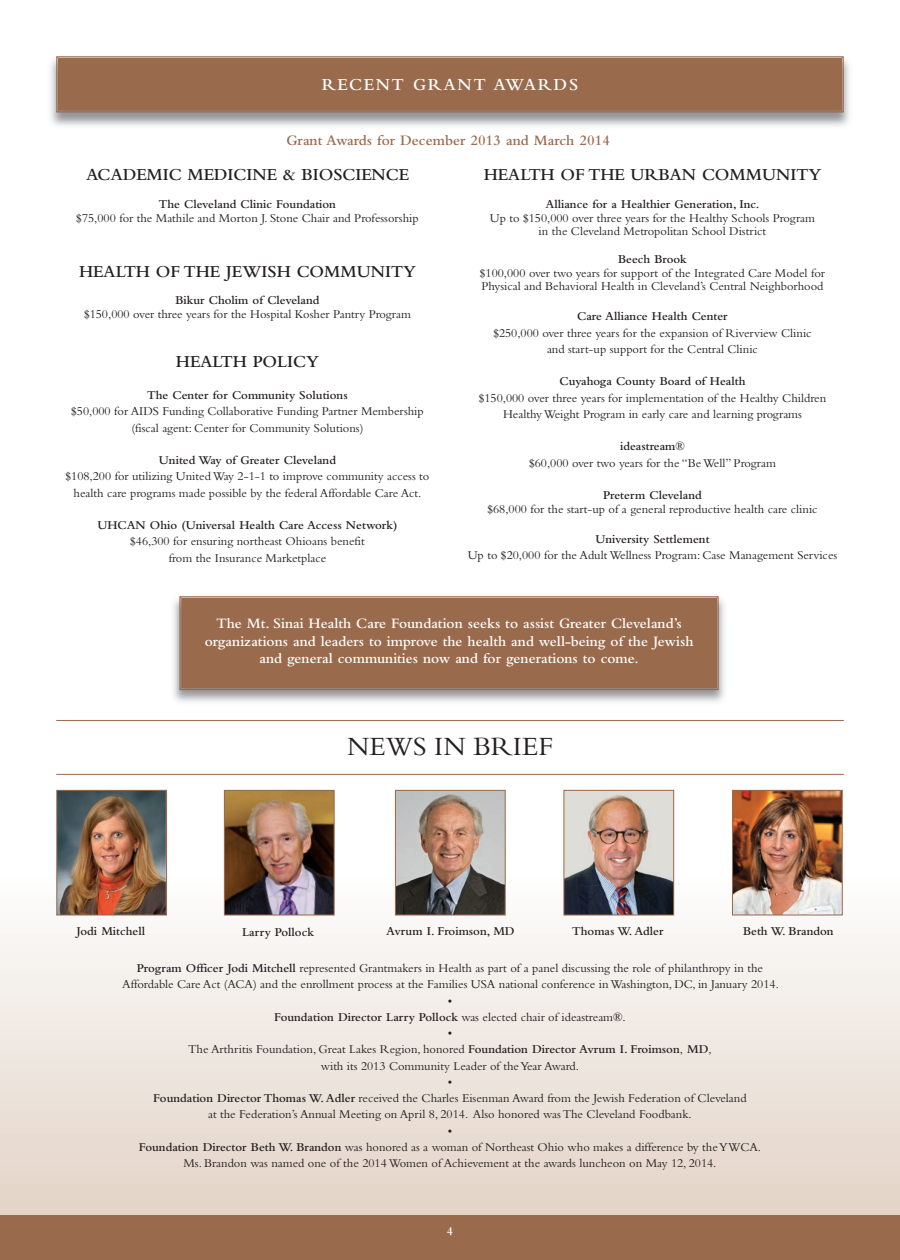
<style>
.page{position:relative;width:900px;height:1260px;background:#fff}
.page>*{position:absolute;margin:0;border:0;box-sizing:border-box;transform-origin:0 0}
.t1{font:27.5px "Bembo";color:#231f20}
.t2{font:600 17.5px "Bembo";color:#231f20}
.t3{font:600 17.5px "Bembo";letter-spacing:.1em;color:#fff}
.t4{font:600 15px/17.5px "Bembo";color:#fff;text-align:center}
.t5{font:600 15px "Bembo";color:#996a4c}
.t6{font:12.5px/16.2px "Bembo";color:#231f20;text-align:center}
.t7{font:600 12.5px "Bembo";color:#231f20}
.t8{font:600 12.5px "Bembo";color:#fff}
.s1{font-weight:600}
</style>
<div class="page">
<svg style="left:0;top:877px;width:900px;height:338px"></svg>
<div style="left:0;top:1215px;width:900px;height:45px;background:#996a4c"></div>
<img style="left:51px;top:60px;width:798px;height:66px">
<div style="left:59px;top:59px;width:782px;height:51px;background:#996a4c"></div>
<div style="left:56px;top:56px;width:788px;height:56px;border:1px solid #996a4c"></div>
<div style="left:58px;top:58px;width:784px;height:52px;border:1px solid #996a4c"></div>
<img style="left:173px;top:599px;width:552px;height:103px">
<div style="left:182px;top:599px;width:534px;height:89px;background:#996a4c"></div>
<div style="left:179px;top:596px;width:540px;height:94px;border:1px solid #996a4c"></div>
<div style="left:181px;top:598px;width:536px;height:90px;border:1px solid #996a4c"></div>
<img style="left:397px;top:792px;width:107px;height:122px">
<div style="left:395px;top:790px;width:111px;height:126px;border:1px solid #996a4c"></div>
<img style="left:58px;top:792px;width:107px;height:122px">
<div style="left:56px;top:790px;width:111px;height:126px;border:1px solid #996a4c"></div>
<img style="left:565px;top:792px;width:107px;height:122px">
<div style="left:563px;top:790px;width:111px;height:126px;border:1px solid #996a4c"></div>
<img style="left:226px;top:792px;width:107px;height:122px">
<div style="left:224px;top:790px;width:111px;height:126px;border:1px solid #996a4c"></div>
<img style="left:734px;top:792px;width:107px;height:122px">
<div style="left:732px;top:790px;width:111px;height:126px;border:1px solid #996a4c"></div>
<hr style="left:56px;top:774px;width:788px;height:1px;background:#996a4c">
<hr style="left:56px;top:720px;width:788px;height:1px;background:#996a4c">
<h2 class="t3" style="left:322px;top:79px;width:258px">RECENT GRANT AWARDS</h2>
<p class="t5" style="left:287px;top:135px;width:325px">Grant Awards for December 2013 and March 2014</p>
<h2 class="t2" style="left:86px;top:169px;width:324px">ACADEMIC MEDICINE &amp; BIOSCIENCE</h2>
<p class="t7" style="left:159px;top:200px;width:179px">The Cleveland Clinic Foundation</p>
<p class="t6" style="left:76px;top:211px;width:344px">$75,000 for the Mathile and Morton J. Stone Chair and Professorship</p>
<h2 class="t2" style="left:79px;top:265px;width:338px">HEALTH OF THE JEWISH COMMUNITY</h2>
<p class="t7" style="left:175px;top:296px;width:146px">Bikur Cholim of Cleveland</p>
<p class="t6" style="left:84px;top:307px;width:328px">$150,000 over three years for the Hospital Kosher Pantry Program</p>
<h2 class="t2" style="left:176px;top:355px;width:145px">HEALTH POLICY</h2>
<p class="t7" style="left:147px;top:391px;width:202px">The Center for Community Solutions</p>
<p class="t6" style="left:71px;top:405px;width:354px">$50,000 for AIDS Funding Collaborative Funding Partner Membership (fiscal agent: Center for Community Solutions)</p>
<p class="t7" style="left:159px;top:456px;width:179px">United Way of Greater Cleveland</p>
<p class="t6" style="left:66px;top:470px;width:365px">$108,200 for utilizing United Way 2-1-1 to improve community access to health care programs made possible by the federal Affordable Care Act.</p>
<p class="t7" style="left:97px;top:521px;width:302px">UHCAN Ohio (Universal Health Care Access Network)</p>
<p class="t6" style="left:130px;top:535px;width:236px">$46,300 for ensuring northeast Ohioans benefit from the Insurance Marketplace</p>
<h2 class="t2" style="left:484px;top:169px;width:339px">HEALTH OF THE URBAN COMMUNITY</h2>
<p class="t7" style="left:546px;top:200px;width:215px">Alliance for a Healthier Generation, Inc.</p>
<p class="t6" style="left:490px;top:212px;width:327px;line-height:13.8px">Up to $150,000 over three years for the Healthy Schools Program in the Cleveland Metropolitan School District</p>
<p class="t7" style="left:618px;top:255px;width:70px">Beech Brook</p>
<p class="t6" style="left:480px;top:267px;width:347px;line-height:13.8px;text-align:left">$100,000 over two years for support of the Integrated Care Model for<br>Physical and Behavioral Health in Cleveland’s Central Neighborhood</p>
<p class="t7" style="left:577px;top:312px;width:152px">Care Alliance Health Center</p>
<p class="t6" style="left:493px;top:326px;width:320px">$250,000 over three years for the expansion of Riverview Clinic and start-up support for the Central Clinic</p>
<p class="t7" style="left:560px;top:377px;width:187px">Cuyahoga County Board of Health</p>
<p class="t6" style="left:479px;top:391px;width:349px">$150,000 over three years for implementation of the Healthy Children<br>Healthy Weight Program in early care and learning programs</p>
<p class="t7" style="left:620px;top:442px;width:66px">ideastream®</p>
<p class="t6" style="left:529px;top:456px;width:248px">$60,000 over two years for the “Be Well” Program</p>
<p class="t7" style="left:603px;top:491px;width:100px">Preterm Cleveland</p>
<p class="t6" style="left:487px;top:502px;width:332px">$68,000 for the start-up of a general reproductive health care clinic</p>
<p class="t7" style="left:595px;top:535px;width:116px">University Settlement</p>
<p class="t6" style="left:468px;top:548px;width:371px">Up to $20,000 for the Adult Wellness Program: Case Management Services</p>
<p class="t4" style="left:205px;top:616px;width:490px">The Mt. Sinai Health Care Foundation seeks to assist Greater Cleveland’s organizations and leaders to improve the health and well-being of the Jewish and general communities now and for generations to come.</p>
<h1 class="t1" style="left:347px;top:737px;width:207px">NEWS IN BRIEF</h1>
<p class="t7" style="left:77px;top:927px;width:70px">Jodi Mitchell</p>
<p class="t7" style="left:242px;top:927px;width:73px">Larry Pollock</p>
<p class="t7" style="left:386px;top:927px;width:130px">Avrum I. Froimson, MD</p>
<p class="t7" style="left:572px;top:927px;width:93px">Thomas W. Adler</p>
<p class="t7" style="left:743px;top:927px;width:92px">Beth W. Brandon</p>
<p class="t6" style="left:122px;top:961px;width:658px"><span class="s1">Program Officer Jodi Mitchell</span> represented Grantmakers in Health as part of a panel discussing the role of philanthropy in the Affordable Care Act (ACA) and the enrollment process at the Families USA national conference in Washington, DC, in January 2014. •<br><span class="s1">Foundation Director Larry Pollock</span> was elected chair of ideastream®.<br>•<br>The Arthritis Foundation, Great Lakes Region, honored <span class="s1">Foundation Director Avrum I. Froimson</span>, <span class="s1">MD</span>,<br>with its 2013 Community Leader of the Year Award.<br>•<br><span class="s1">Foundation Director Thomas W. Adler</span> received the Charles Eisenman Award from the Jewish Federation of Cleveland<br>at the Federation’s Annual Meeting on April 8, 2014. Also honored was The Cleveland Foodbank.<br>•<br><span class="s1">Foundation Director Beth W. Brandon</span> was honored as a woman of Northeast Ohio who makes a difference by the YWCA.<br>Ms. Brandon was named one of the 2014 Women of Achievement at the awards luncheon on May 12, 2014.</p>
<p class="t8" style="left:447px;top:1226px;width:8px">4</p>
</div>
